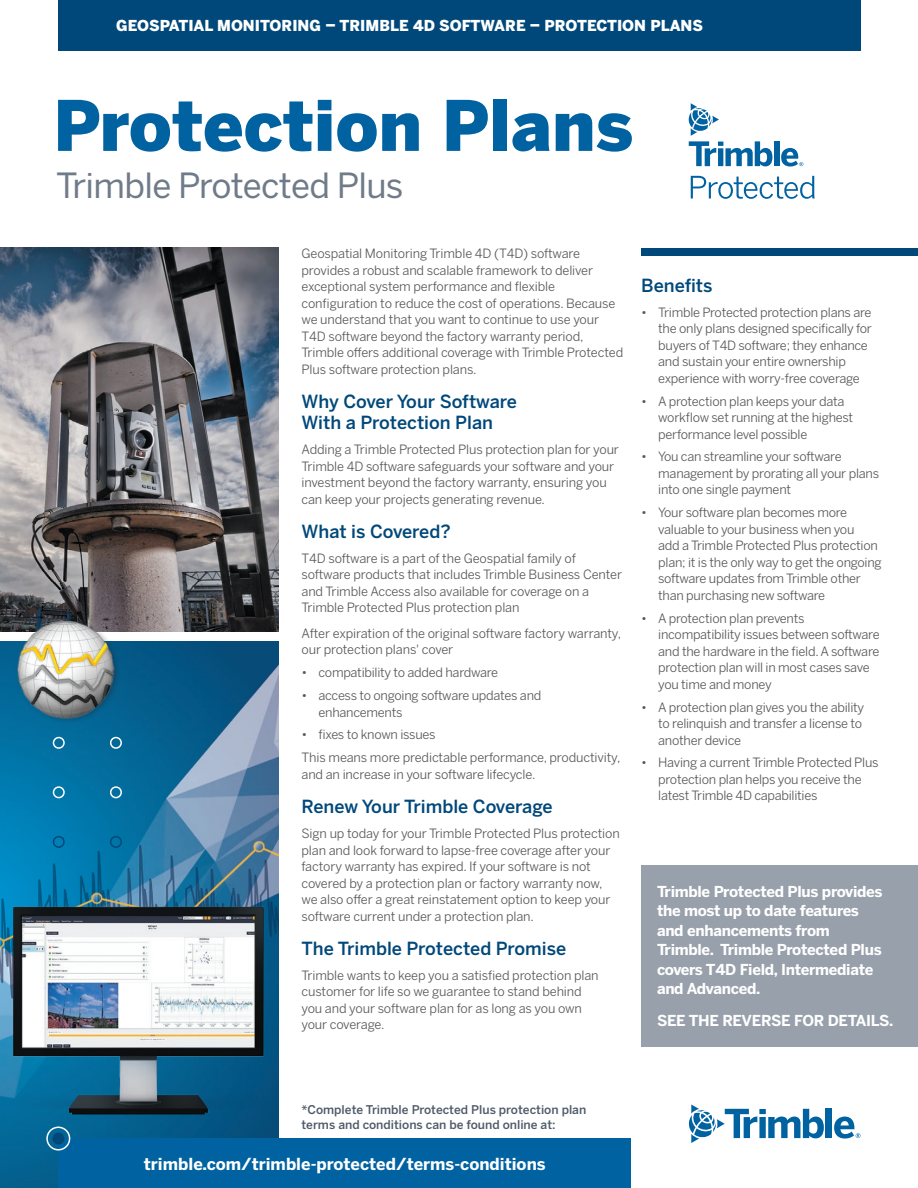
<style>
.page{position:relative;width:918px;height:1188px;background:#fff}
.page>*{position:absolute;margin:0;border:0;box-sizing:border-box;transform-origin:0 0}
.t1{font:900 69px "Benton Sans";color:#0162a2}
.t2{font:34.5px "Benton Sans";letter-spacing:-.02em;color:#707b89}
.t3{font:500 18px/21px "Benton Sans";color:#01487a}
.t4{font:700 16.5px "Benton Sans";color:#fff}
.t5{font:700 15px/19.5px "Benton Sans";letter-spacing:-.02em;color:#fff}
.t6{font:900 15px "Benton Sans";color:#fff}
.t7{font:12.75px/16.5px "Benton Sans";letter-spacing:-.02em;color:#57585a}
.t8{font:500 12px/15px "Benton Sans";color:#4f5b6a}
</style>
<div class="page">
<img style="left:0;top:641px;width:278px;height:547px">
<div style="left:641px;top:249px;width:277px;height:7px;background:#01487a"></div>
<div style="left:641px;top:865px;width:277px;height:182px;background:#98a0ab"></div>
<svg style="left:691px;top:176px;width:124px;height:23px"></svg>
<div style="left:774px;top:141px;width:5px;height:25px;background:#0162a2"></div>
<svg style="left:781px;top:148px;width:22px;height:19px"></svg>
<svg style="left:689px;top:103px;width:83px;height:63px"></svg>
<div style="left:58px;top:1139px;width:573px;height:49px;background:#0162a2"></div>
<div style="left:52px;top:1133px;width:12px;height:12px;background:#01487a;border-radius:50%"></div>
<div style="left:46px;top:1127px;width:24px;height:24px;border:2px solid #fff;border-radius:50%"></div>
<div style="left:826px;top:1109px;width:6px;height:29px;background:#0162a2"></div>
<svg style="left:834px;top:1117px;width:26px;height:22px"></svg>
<svg style="left:689px;top:1104px;width:135px;height:39px"></svg>
<div style="left:58px;top:0;width:803px;height:51px;background:#01487a"></div>
<img style="left:0;top:247px;width:278px;height:385px">
<img style="left:0;top:899px;width:279px;height:233px">
<img style="left:12px;top:617px;width:108px;height:106px">
<div style="left:53px;top:737px;width:12px;height:12px;border:2px solid #fff;border-radius:50%"></div>
<div style="left:110px;top:737px;width:12px;height:12px;border:2px solid #fff;border-radius:50%"></div>
<div style="left:53px;top:786px;width:12px;height:12px;border:2px solid #fff;border-radius:50%"></div>
<div style="left:110px;top:786px;width:12px;height:12px;border:2px solid #fff;border-radius:50%"></div>
<div style="left:53px;top:836px;width:12px;height:12px;border:2px solid #01487a;border-radius:50%"></div>
<div style="left:110px;top:836px;width:12px;height:12px;border:2px solid #01487a;border-radius:50%"></div>
<p class="t6" style="left:116px;top:15px;width:588px">GEOSPATIAL MONITORING – TRIMBLE 4D SOFTWARE – PROTECTION PLANS</p>
<h1 class="t1" style="left:53px;top:74px;width:581px">Protection Plans</h1>
<h2 class="t2" style="left:56px;top:161px;width:349px">Trimble Protected Plus</h2>
<p class="t7" style="left:301px;top:245px;width:323px">Geospatial Monitoring Trimble 4D (T4D) software provides a robust and scalable framework to deliver exceptional system performance and flexible configuration to reduce the cost of operations. Because we understand that you want to continue to use your T4D software beyond the factory warranty period, Trimble offers additional coverage with Trimble Protected Plus software protection plans.</p>
<h3 class="t3" style="left:302px;top:390px;width:217px">Why Cover Your Software<br>With a Protection Plan</h3>
<p class="t7" style="left:302px;top:440px;width:319px">Adding a Trimble Protected Plus protection plan for your Trimble 4D software safeguards your software and your investment beyond the factory warranty, ensuring you can keep your projects generating revenue.</p>
<h3 class="t3" style="left:302px;top:520px;width:151px">What is Covered?</h3>
<p class="t7" style="left:302px;top:549px;width:322px">T4D software is a part of the Geospatial family of software products that includes Trimble Business Center and Trimble Access also available for coverage on a Trimble Protected Plus protection plan</p>
<p class="t7" style="left:302px;top:624px;width:321px">After expiration of the original software factory warranty, our protection plans' cover</p>
<p class="t7" style="left:302px;top:664px;width:198px">• compatibility to added hardware</p>
<p class="t7" style="left:319px;top:686px;width:224px;text-indent:-17px">• access to ongoing software updates and enhancements</p>
<p class="t7" style="left:302px;top:723px;width:321px;line-height:23px">• fixes to known issues<br>This means more predictable performance, productivity,</p>
<p class="t7" style="left:302px;top:765px;width:236px">and an increase in your software lifecycle.</p>
<h3 class="t3" style="left:302px;top:795px;width:253px">Renew Your Trimble Coverage</h3>
<p class="t7" style="left:302px;top:825px;width:320px">Sign up today for your Trimble Protected Plus protection plan and look forward to lapse‑free coverage after your factory warranty has expired. If your software is not covered by a protection plan or factory warranty now, we also offer a great reinstatement option to keep your software current under a protection plan.</p>
<h3 class="t3" style="left:302px;top:937px;width:266px">The Trimble Protected Promise</h3>
<p class="t7" style="left:302px;top:966px;width:299px">Trimble wants to keep you a satisfied protection plan customer for life so we guarantee to stand behind you and your software plan for as long as you own your coverage.</p>
<h3 class="t3" style="left:641px;top:274px;width:73px">Benefits</h3>
<p class="t7" style="left:658px;top:303px;width:215px;text-indent:-17px">• Trimble Protected protection plans are the only plans designed specifically for buyers of T4D software; they enhance and sustain your entire ownership experience with worry‑free coverage</p>
<p class="t7" style="left:658px;top:392px;width:196px;text-indent:-17px">• A protection plan keeps your data workflow set running at the highest performance level possible</p>
<p class="t7" style="left:658px;top:448px;width:222px;text-indent:-17px">• You can streamline your software management by prorating all your plans into one single payment</p>
<p class="t7" style="left:658px;top:504px;width:225px;text-indent:-17px">• Your software plan becomes more valuable to your business when you<br>add a Trimble Protected Plus protection plan; it is the only way to get the ongoing software updates from Trimble other than purchasing new software</p>
<p class="t7" style="left:658px;top:609px;width:223px;text-indent:-17px">• A protection plan prevents incompatibility issues between software and the hardware in the field. A software protection plan will in most cases save you time and money</p>
<p class="t7" style="left:658px;top:698px;width:207px;text-indent:-17px">• A protection plan gives you the ability to relinquish and transfer a license to another device</p>
<p class="t7" style="left:658px;top:754px;width:222px;text-indent:-17px">• Having a current Trimble Protected Plus protection plan helps you receive the latest Trimble 4D capabilities</p>
<p class="t5" style="left:657px;top:881px;width:227px">Trimble Protected Plus provides the most up to date features and enhancements from<br>Trimble. Trimble Protected Plus covers T4D Field, Intermediate and Advanced.</p>
<p class="t5" style="left:657px;top:1010px;width:238px">SEE THE REVERSE FOR DETAILS.</p>
<p class="t8" style="left:302px;top:1101px;width:286px">*Complete Trimble Protected Plus protection plan terms and conditions can be found online at:</p>
<p class="t4" style="left:144px;top:1152px;width:403px">trimble.com/trimble-protected/terms-conditions</p>
</div>
